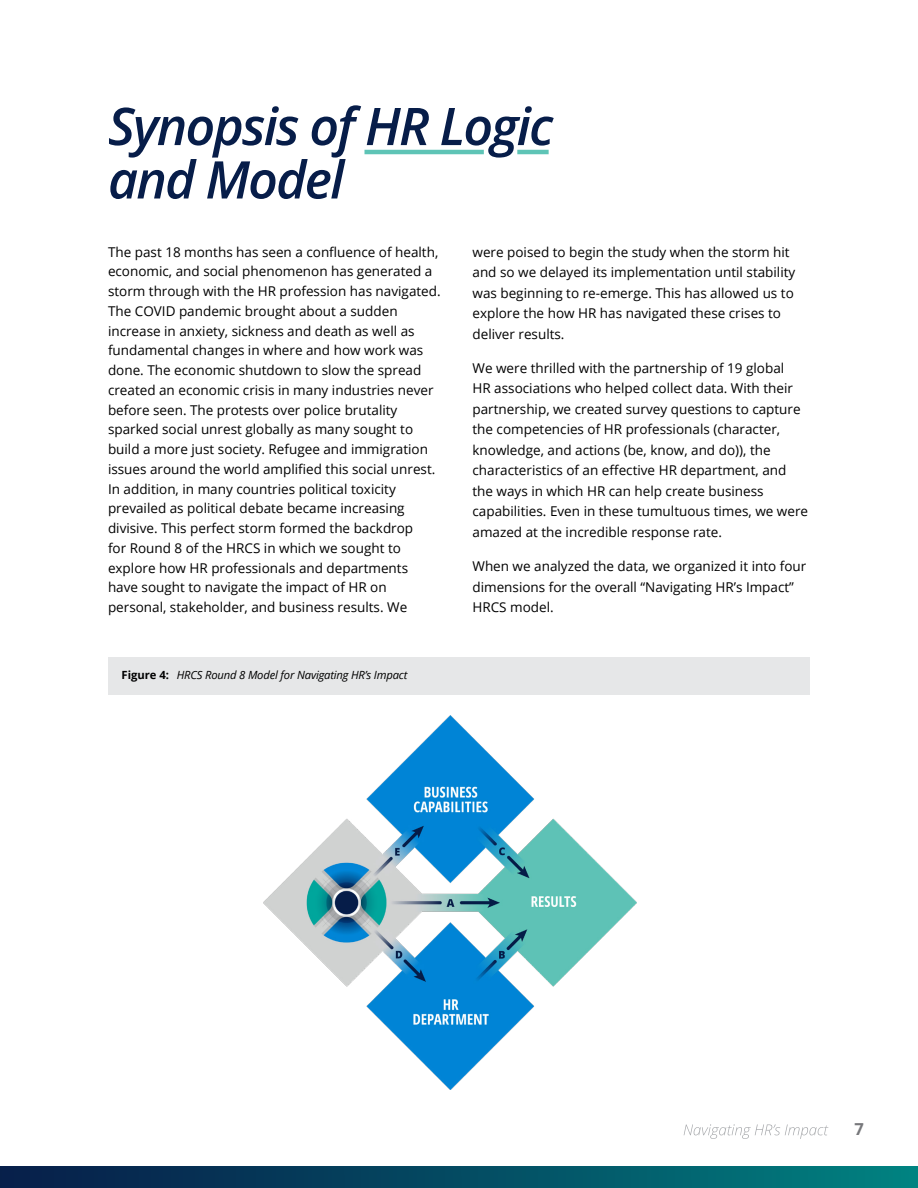
<style>
.page{position:relative;width:918px;height:1188px;background:#fff}
.page>*{position:absolute;margin:0;border:0;box-sizing:border-box;transform-origin:0 0}
.t1{font:italic 600 51.9px/53.4px "Open Sans";letter-spacing:-.035em;color:#071d49}
.t2{font:700 16.5px "Open Sans";color:#77787b}
.t3{font:13.5px/19.8px "Open Sans";color:#000}
.t4{font:italic 11.25px "Open Sans";letter-spacing:-.015em;color:#000}
.s1{font-weight:700;font-style:normal}
</style>
<div class="page">
<svg style="left:684px;top:1124px;width:144px;height:15px"></svg>
<div style="left:0;top:1166px;width:918px;height:22px;background:linear-gradient(to right,#071a48,#01807f)"></div>
<img style="left:263px;top:716px;width:374px;height:373px">
<div style="left:108px;top:657px;width:702px;height:38px;background:#e6e7e8"></div>
<hr style="left:364px;top:150px;width:120px;height:4px;background:#5ec4b6">
<hr style="left:517px;top:150px;width:32px;height:4px;background:#5ec4b6">
<h1 class="t1" style="left:108px;top:98px;width:447px">Synopsis of HR Logic and Model</h1>
<p class="t3" style="left:108px;top:241px;width:334px">The past 18 months has seen a confluence of health, economic, and social phenomenon has generated a storm through with the HR profession has navigated.<br>The COVID pandemic brought about a sudden increase in anxiety, sickness and death as well as fundamental changes in where and how work was done. The economic shutdown to slow the spread created an economic crisis in many industries never before seen. The protests over police brutality sparked social unrest globally as many sought to build a more just society. Refugee and immigration issues around the world amplified this social unrest.<br>In addition, in many countries political toxicity prevailed as political debate became increasing divisive. This perfect storm formed the backdrop<br>for Round 8 of the HRCS in which we sought to explore how HR professionals and departments have sought to navigate the impact of HR on personal, stakeholder, and business results. We</p>
<p class="t3" style="left:472px;top:241px;width:324px;line-height:20.5px">were poised to begin the study when the storm hit and so we delayed its implementation until stability was beginning to re-emerge. This has allowed us to explore the how HR has navigated these crises to deliver results.</p>
<p class="t3" style="left:472px;top:357px;width:337px;line-height:20.5px">We were thrilled with the partnership of 19 global<br>HR associations who helped collect data. With their partnership, we created survey questions to capture the competencies of HR professionals (character, knowledge, and actions (be, know, and do)), the characteristics of an effective HR department, and the ways in which HR can help create business capabilities. Even in these tumultuous times, we were amazed at the incredible response rate.</p>
<p class="t3" style="left:472px;top:555px;width:335px;line-height:20.5px">When we analyzed the data, we organized it into four dimensions for the overall “Navigating HR’s Impact”<br>HRCS model.</p>
<p class="t4" style="left:121px;top:667px;width:288px"><span class="s1">Figure 4:</span> HRCS Round 8 Model for Navigating HR’s Impact</p>
<p class="t2" style="left:855px;top:1118px;width:11px">7</p>
</div>
